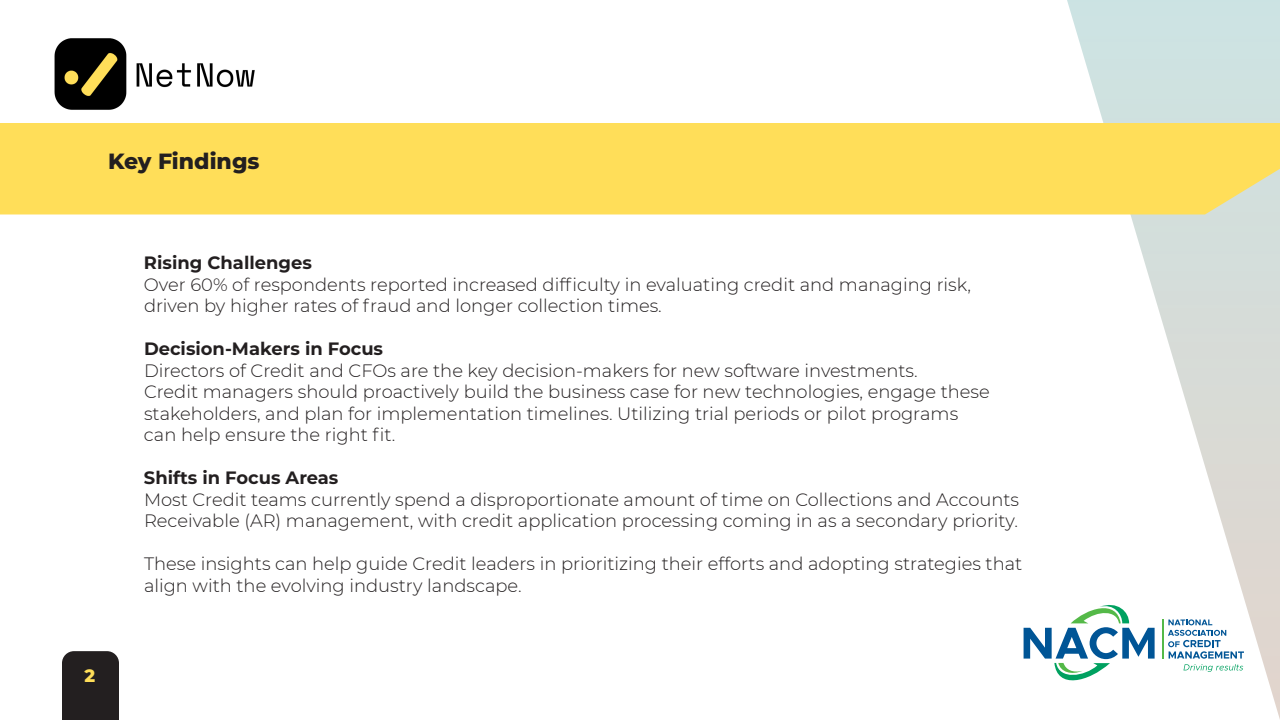
<style>
.page{position:relative;width:1280px;height:720px;background:#fff}
.page>*{position:absolute;margin:0;border:0;box-sizing:border-box;transform-origin:0 0}
.t1{font:800 22px "Montserrat";color:#231f20}
.t2{font:300 17.9px "Montserrat";color:#231f20}
.t3{font:700 17.9px "Montserrat";color:#231f20}
.t4{font:800 17.9px "Montserrat";color:#ffde59}
</style>
<div class="page">
<svg style="left:1067px;top:0;width:213px;height:719px"></svg>
<div style="left:0;top:123px;width:1280px;height:91px;background:#ffde59"></div>
<div style="left:62px;top:651px;width:57px;height:69px;background:#231f20"></div>
<img style="left:54px;top:38px;width:201px;height:72px">
<svg style="left:1024px;top:599px;width:131px;height:91px"></svg>
<hr style="left:1163px;top:620px;width:1px;height:39px;background:#54b948">
<svg style="left:1168px;top:619px;width:76px;height:53px"></svg>
<p class="t1" style="left:108px;top:145px;width:153px">Key Findings</p>
<p class="t4" style="left:85px;top:662px;width:12px">2</p>
<p class="t3" style="left:144px;top:250px;width:169px">Rising Challenges</p>
<p class="t2" style="left:144px;top:272px;width:829px">Over 60% of respondents reported increased difficulty in evaluating credit and managing risk,</p>
<p class="t2" style="left:144px;top:294px;width:519px">driven by higher rates of fraud and longer collection times.</p>
<p class="t3" style="left:144px;top:336px;width:241px">Decision-Makers in Focus</p>
<p class="t2" style="left:144px;top:358px;width:775px">Directors of Credit and CFOs are the key decision-makers for new software investments.</p>
<p class="t2" style="left:144px;top:380px;width:847px">Credit managers should proactively build the business case for new technologies, engage these</p>
<p class="t2" style="left:144px;top:401px;width:816px">stakeholders, and plan for implementation timelines. Utilizing trial periods or pilot programs</p>
<p class="t2" style="left:144px;top:423px;width:253px">can help ensure the right fit.</p>
<p class="t3" style="left:144px;top:465px;width:196px">Shifts in Focus Areas</p>
<p class="t2" style="left:144px;top:487px;width:877px">Most Credit teams currently spend a disproportionate amount of time on Collections and Accounts</p>
<p class="t2" style="left:144px;top:509px;width:876px">Receivable (AR) management, with credit application processing coming in as a secondary priority.</p>
<p class="t2" style="left:144px;top:552px;width:880px">These insights can help guide Credit leaders in prioritizing their efforts and adopting strategies that</p>
<p class="t2" style="left:144px;top:573px;width:379px">align with the evolving industry landscape.</p>
</div>
